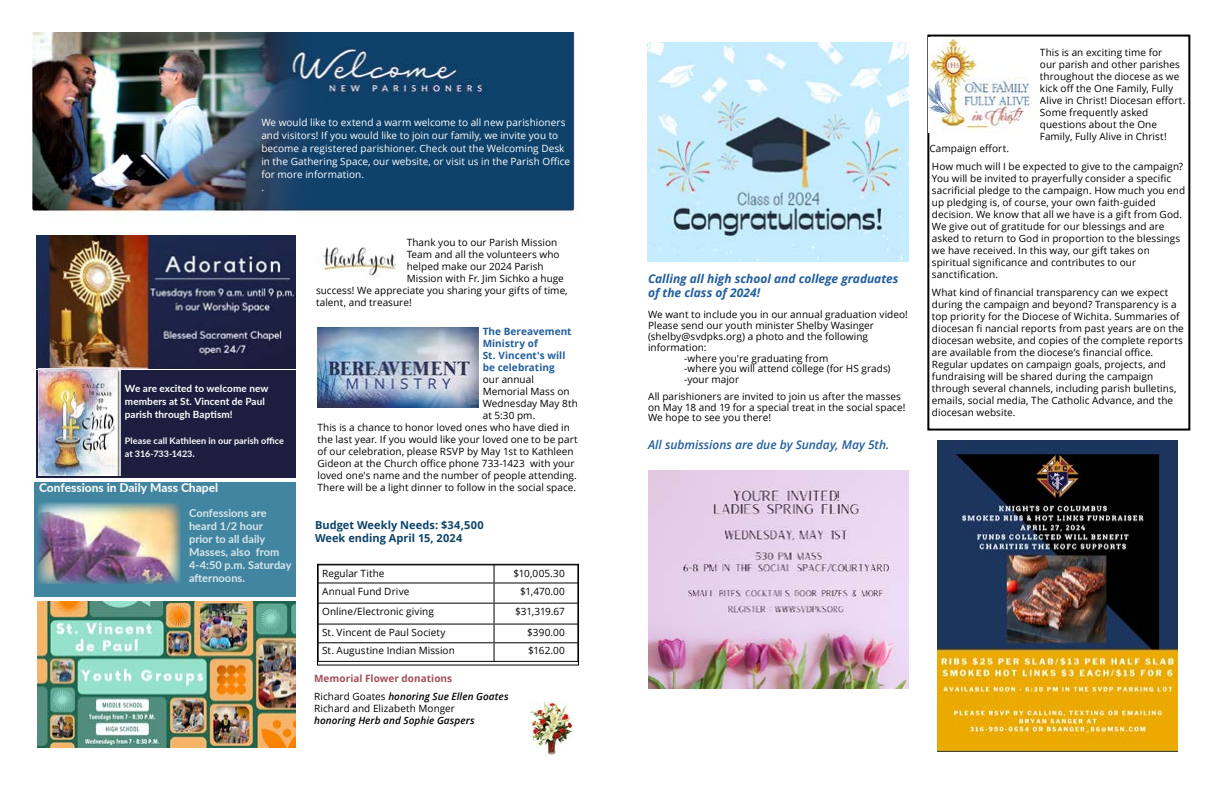
<style>
.page{position:relative;width:1224px;height:792px;background:#fff}
.page>*{position:absolute;margin:0;border:0;box-sizing:border-box;transform-origin:0 0}
.t1{font:italic 700 12px/14px "Open Sans";color:#215e9e}
.t2{font:italic 600 12px "Open Sans";color:#215e9e}
.t3{font:800 12px "Lato";color:#f7f7f7}
.t4{font:700 11px/13px "Lato";letter-spacing:.005em;color:#d9e7ec}
.t5{font:700 11px/12.9px "Open Sans";letter-spacing:.005em;color:#0c436a}
.t6{font:10px/12px "Open Sans";letter-spacing:.005em;color:#000}
.t7{font:10px/13px "Open Sans";letter-spacing:.005em;color:#fff}
.t8{font:700 10px/13px "Lato";letter-spacing:.005em;color:#fff}
.t9{font:700 10px/18px "Open Sans";letter-spacing:.005em;color:#a34f59}
.t10{font:700 10px/12px "Open Sans";letter-spacing:.005em;color:#215e9e}
.t11{font:italic 600 10px "Open Sans";letter-spacing:.005em;color:#000}
.t12{font:700 9px/13px "Lato";letter-spacing:.01em;color:#fff}
.s1{font-size:10px}
.s2{font-weight:400;color:#000}
.s3{font-weight:600;font-style:italic;color:#000}
</style>
<div class="page">
<div style="left:927px;top:35px;width:263px;height:396px;border:2px solid #000"></div>
<img style="left:32px;top:32px;width:547px;height:716px">
<img style="left:36px;top:236px;width:259px;height:132px">
<div style="left:36px;top:370px;width:260px;height:108px;background:#1d1d3f"></div>
<img style="left:38px;top:368px;width:83px;height:107px">
<div style="left:35px;top:482px;width:261px;height:114px;background:#4185a0"></div>
<img style="left:37px;top:502px;width:143px;height:82px">
<img style="left:37px;top:602px;width:259px;height:145px">
<hr style="left:318px;top:582px;width:176px;height:1px;background:#000">
<hr style="left:494px;top:582px;width:84px;height:1px;background:#000">
<hr style="left:318px;top:603px;width:176px;height:1px;background:#000">
<hr style="left:494px;top:603px;width:84px;height:1px;background:#000">
<hr style="left:318px;top:624px;width:176px;height:1px;background:#000">
<hr style="left:494px;top:624px;width:84px;height:1px;background:#000">
<hr style="left:318px;top:642px;width:176px;height:1px;background:#000">
<hr style="left:494px;top:642px;width:84px;height:1px;background:#000">
<svg style="left:494px;top:566px;width:1px;height:95px"></svg>
<hr style="left:318px;top:661px;width:176px;height:1px;background:#000">
<hr style="left:494px;top:661px;width:84px;height:1px;background:#000">
<div style="left:317px;top:564px;width:262px;height:102px;border:1px solid #000"></div>
<img style="left:929px;top:38px;width:103px;height:95px">
<img style="left:648px;top:470px;width:261px;height:219px">
<img style="left:318px;top:327px;width:160px;height:81px">
<img style="left:937px;top:441px;width:241px;height:310px">
<img style="left:316px;top:241px;width:86px;height:37px">
<img style="left:529px;top:701px;width:45px;height:55px">
<img style="left:647px;top:42px;width:261px;height:219px">
<p class="t7" style="left:261px;top:115px;width:310px">We would like to extend a warm welcome to all new parishioners and visitors! If you would like to join our family, we invite you to become a registered parishioner. Check out the Welcoming Desk in the Gathering Space, our website, or visit us in the Parish Office for more information.<br>.</p>
<p class="t8" style="left:125px;top:382px;width:145px">We are excited to welcome new members at St. Vincent de Paul parish through Baptism!</p>
<p class="t12" style="left:125px;top:434px;width:161px">Please call Kathleen in our parish office at 316-733-1423<span class="s1">.</span></p>
<p class="t3" style="left:39px;top:478px;width:181px">Confessions in Daily Mass Chapel</p>
<p class="t4" style="left:189px;top:506px;width:104px">Confessions are heard 1/2 hour<br>prior to all daily<br>Masses, also from<br>4-4:50 p.m. Saturday afternoons.</p>
<p class="t6" style="left:407px;top:236px;width:152px">Thank you to our Parish Mission</p>
<p class="t6" style="left:407px;top:248px;width:154px">Team and all the volunteers who</p>
<p class="t6" style="left:407px;top:260px;width:138px">helped make our 2024 Parish</p>
<p class="t6" style="left:407px;top:272px;width:159px">Mission with Fr. Jim Sichko a huge</p>
<p class="t6" style="left:316px;top:284px;width:253px">success! We appreciate you sharing your gifts of time,</p>
<p class="t6" style="left:316px;top:296px;width:97px">talent, and treasure!</p>
<p class="t10" style="left:483px;top:325px;width:90px">The Bereavement<br>Ministry of<br>St. Vincent's will be celebrating</p>
<p class="t6" style="left:483px;top:373px;width:53px">our annual</p>
<p class="t6" style="left:483px;top:385px;width:88px">Memorial Mass on</p>
<p class="t6" style="left:483px;top:397px;width:97px">Wednesday May 8th</p>
<p class="t6" style="left:483px;top:409px;width:54px">at 5:30 pm.</p>
<p class="t6" style="left:318px;top:421px;width:254px">This is a chance to honor loved ones who have died in</p>
<p class="t6" style="left:318px;top:433px;width:262px">the last year. If you would like your loved one to be part</p>
<p class="t6" style="left:318px;top:445px;width:258px">of our celebration, please RSVP by May 1st to Kathleen</p>
<p class="t6" style="left:318px;top:457px;width:259px">Gideon at the Church office phone 733-1423 with your</p>
<p class="t6" style="left:318px;top:469px;width:261px">loved one's name and the number of people attending.</p>
<p class="t6" style="left:318px;top:481px;width:260px">There will be a light dinner to follow in the social space.</p>
<p class="t5" style="left:315px;top:518px;width:170px">Budget Weekly Needs: $34,500<br>Week ending April 15, 2024</p>
<p class="t6" style="left:322px;top:567px;width:64px">Regular Tithe</p>
<p class="t6" style="left:514px;top:567px;width:53px">$10,005.30</p>
<p class="t6" style="left:322px;top:585px;width:89px">Annual Fund Drive</p>
<p class="t6" style="left:520px;top:585px;width:46px">$1,470.00</p>
<p class="t6" style="left:322px;top:605px;width:113px">Online/Electronic giving</p>
<p class="t6" style="left:515px;top:605px;width:51px">$31,319.67</p>
<p class="t6" style="left:322px;top:626px;width:125px">St. Vincent de Paul Society</p>
<p class="t6" style="left:527px;top:626px;width:39px">$390.00</p>
<p class="t6" style="left:322px;top:645px;width:134px">St. Augustine Indian Mission</p>
<p class="t6" style="left:528px;top:645px;width:38px">$162.00</p>
<p class="t9" style="left:314px;top:669px;width:196px">Memorial Flower donations<br><span class="s2">Richard Goates</span> <span class="s3">honoring Sue Ellen Goates</span></p>
<p class="t6" style="left:314px;top:702px;width:142px">Richard and Elizabeth Monger</p>
<p class="t11" style="left:314px;top:714px;width:162px">honoring Herb and Sophie Gaspers</p>
<p class="t1" style="left:648px;top:271px;width:252px">Calling all high school and college graduates of the class of 2024!</p>
<p class="t6" style="left:648px;top:308px;width:261px">We want to include you in our annual graduation video!</p>
<p class="t6" style="left:648px;top:319px;width:227px">Please send our youth minister Shelby Wasinger</p>
<p class="t6" style="left:648px;top:330px;width:222px">(shelby@svdpks.org) a photo and the following</p>
<p class="t6" style="left:648px;top:341px;width:60px">information:</p>
<p class="t6" style="left:684px;top:352px;width:146px">-where you're graduating from</p>
<p class="t6" style="left:684px;top:362px;width:208px">-where you will attend college (for HS grads)</p>
<p class="t6" style="left:684px;top:373px;width:57px">-your major</p>
<p class="t6" style="left:648px;top:391px;width:259px;line-height:10.8px">All parishioners are invited to join us after the masses on May 18 and 19 for a special treat in the social space!<br>We hope to see you there!</p>
<p class="t2" style="left:648px;top:437px;width:243px">All submissions are due by Sunday, May 5th.</p>
<p class="t6" style="left:1040px;top:46px;width:147px">This is an exciting time for<br>our parish and other parishes throughout the diocese as we kick off the One Family, Fully<br>Alive in Christ! Diocesan effort.<br>Some frequently asked questions about the One<br>Family, Fully Alive in Christ!</p>
<p class="t6" style="left:929px;top:139px;width:255px;line-height:18px">Campaign effort.<br>How much will I be expected to give to the campaign?</p>
<p class="t6" style="left:932px;top:172px;width:255px">You will be invited to prayerfully consider a specific sacrificial pledge to the campaign. How much you end up pledging is, of course, your own faith-guided decision. We know that all we have is a gift from God.<br>We give out of gratitude for our blessings and are asked to return to God in proportion to the blessings we have received. In this way, our gift takes on spiritual significance and contributes to our sanctification.</p>
<p class="t6" style="left:932px;top:286px;width:253px">What kind of financial transparency can we expect during the campaign and beyond? Transparency is a top priority for the Diocese of Wichita. Summaries of diocesan fi nancial reports from past years are on the diocesan website, and copies of the complete reports are available from the diocese’s financial office.<br>Regular updates on campaign goals, projects, and fundraising will be shared during the campaign through several channels, including parish bulletins, emails, social media, The Catholic Advance, and the diocesan website.</p>
</div>
